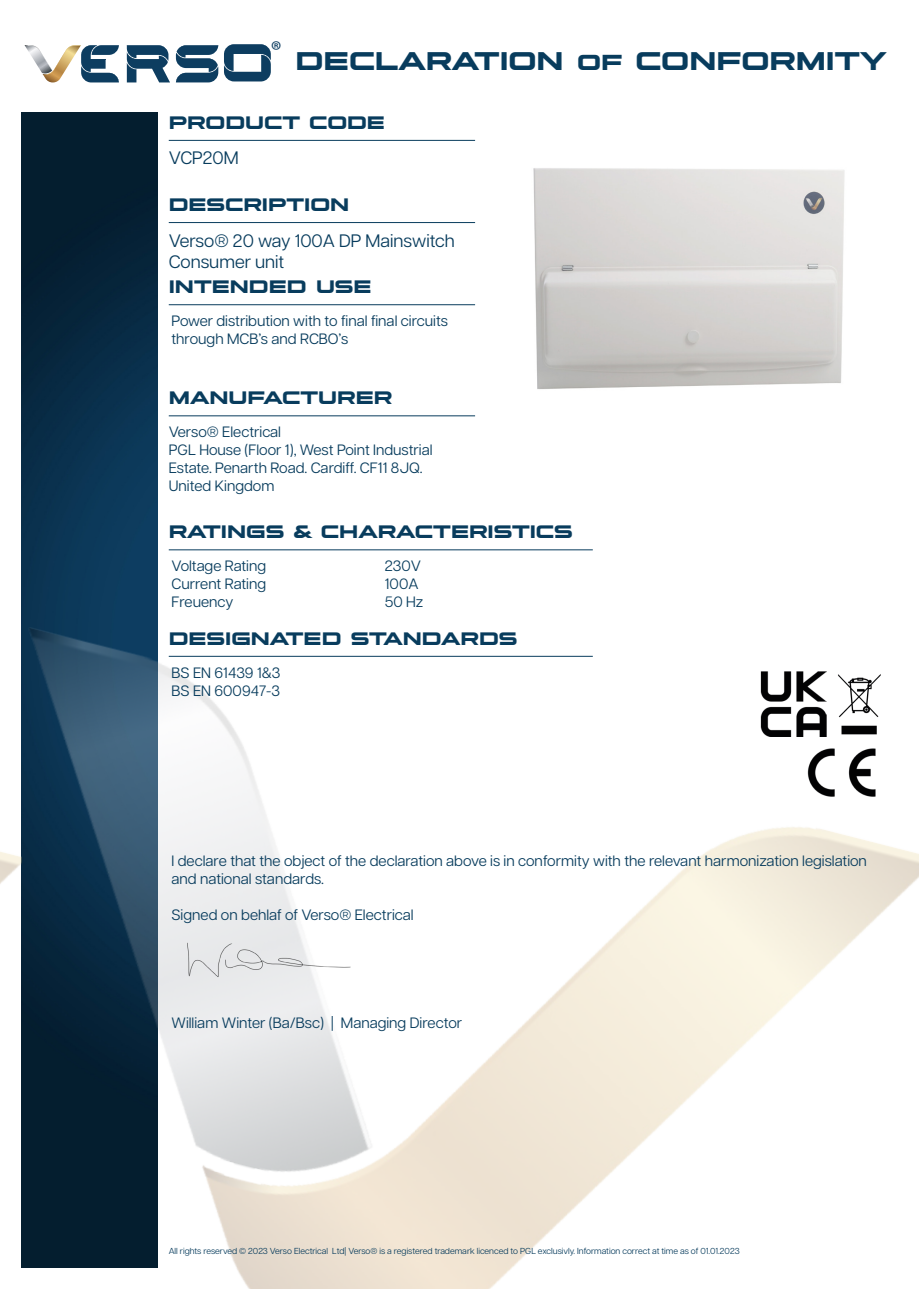
<style>
.page{position:relative;width:919px;height:1289px;background:#fff}
.page>*{position:absolute;margin:0;border:0;box-sizing:border-box;transform-origin:0 0}
.t1{font:25.95px "Myriad Pro";color:#0d3d60}
.t2{font:25.5px "Future Tense";color:#083c5d}
.t3{font:18px "Future Tense";color:#083c5d}
.t4{font:18px/21.6px "Articulat CF";color:#083c5d}
.t5{font:15px/18px "Articulat CF";color:#083c5d}
.t6{font:8.7px "Articulat CF";color:#083c5d}
</style>
<div class="page">
<img style="left:21px;top:113px;width:136px;height:506px">
<img style="left:21px;top:619px;width:897px;height:669px">
<hr style="left:169px;top:140px;width:306px;height:1px;background:#083c5d">
<hr style="left:169px;top:222px;width:306px;height:1px;background:#083c5d">
<hr style="left:169px;top:304px;width:306px;height:1px;background:#083c5d">
<hr style="left:169px;top:415px;width:306px;height:1px;background:#083c5d">
<hr style="left:169px;top:656px;width:423px;height:1px;background:#083c5d">
<hr style="left:169px;top:549px;width:423px;height:1px;background:#083c5d">
<img style="left:753px;top:666px;width:133px;height:141px">
<img style="left:169px;top:931px;width:188px;height:53px">
<svg style="left:127px;top:45px;width:43px;height:37px"></svg>
<svg style="left:224px;top:44px;width:47px;height:37px"></svg>
<svg style="left:25px;top:45px;width:94px;height:37px"></svg>
<svg style="left:176px;top:45px;width:42px;height:37px"></svg>
<img style="left:0;top:852px;width:21px;height:32px">
<img style="left:533px;top:168px;width:312px;height:221px">
<p class="t1" style="left:271px;top:34px;width:12px">®</p>
<p class="t2" style="left:295px;top:43px;width:593px">DECLARATION of CONFORMITY</p>
<p class="t3" style="left:169px;top:110px;width:218px">PRODUCT CODE</p>
<p class="t4" style="left:169px;top:146px;width:71px">VCP20M</p>
<p class="t3" style="left:169px;top:192px;width:182px">DESCRIPTION</p>
<p class="t4" style="left:169px;top:228px;width:287px">Verso® 20 way 100A DP Mainswitch<br>Consumer unit</p>
<p class="t3" style="left:169px;top:274px;width:204px">INTENDED USE</p>
<p class="t5" style="left:171px;top:311px;width:278px">Power distribution with to final final circuits through MCB’s and RCBO’s</p>
<p class="t3" style="left:169px;top:385px;width:225px">MANUFACTURER</p>
<p class="t5" style="left:169px;top:422px;width:114px">Verso® Electrical</p>
<p class="t5" style="left:169px;top:440px;width:265px">PGL House (Floor 1), West Point Industrial<br>Estate. Penarth Road. Cardiff. CF11 8JQ.</p>
<p class="t5" style="left:169px;top:476px;width:107px">United Kingdom</p>
<p class="t3" style="left:169px;top:519px;width:405px">RATINGS &amp; CHARACTERISTICS</p>
<p class="t5" style="left:171px;top:556px;width:96px">Voltage Rating</p>
<p class="t5" style="left:385px;top:556px;width:38px">230V</p>
<p class="t5" style="left:171px;top:574px;width:96px">Current Rating</p>
<p class="t5" style="left:385px;top:574px;width:35px">100A</p>
<p class="t5" style="left:171px;top:592px;width:63px">Freuency</p>
<p class="t5" style="left:385px;top:592px;width:40px">50 Hz</p>
<p class="t3" style="left:169px;top:626px;width:350px">DESIGNATED STANDARDS</p>
<p class="t5" style="left:171px;top:662px;width:110px">BS EN 61439 1&amp;3</p>
<p class="t5" style="left:171px;top:680px;width:110px">BS EN 600947-3</p>
<p class="t5" style="left:171px;top:850px;width:697px">I declare that the object of the declaration above is in conformity with the relevant harmonization legislation and national standards.</p>
<p class="t5" style="left:171px;top:904px;width:243px">Signed on behlaf of Verso® Electrical</p>
<p class="t5" style="left:171px;top:1012px;width:292px">William Winter (Ba/Bsc) | Managing Director</p>
<p class="t6" style="left:169px;top:1244px;width:572px">All rights reserved © 2023 Verso Electrical Ltd| Verso® is a registered trademark licenced to PGL exclusivly. Information correct at time as of 01.01.2023</p>
</div>
